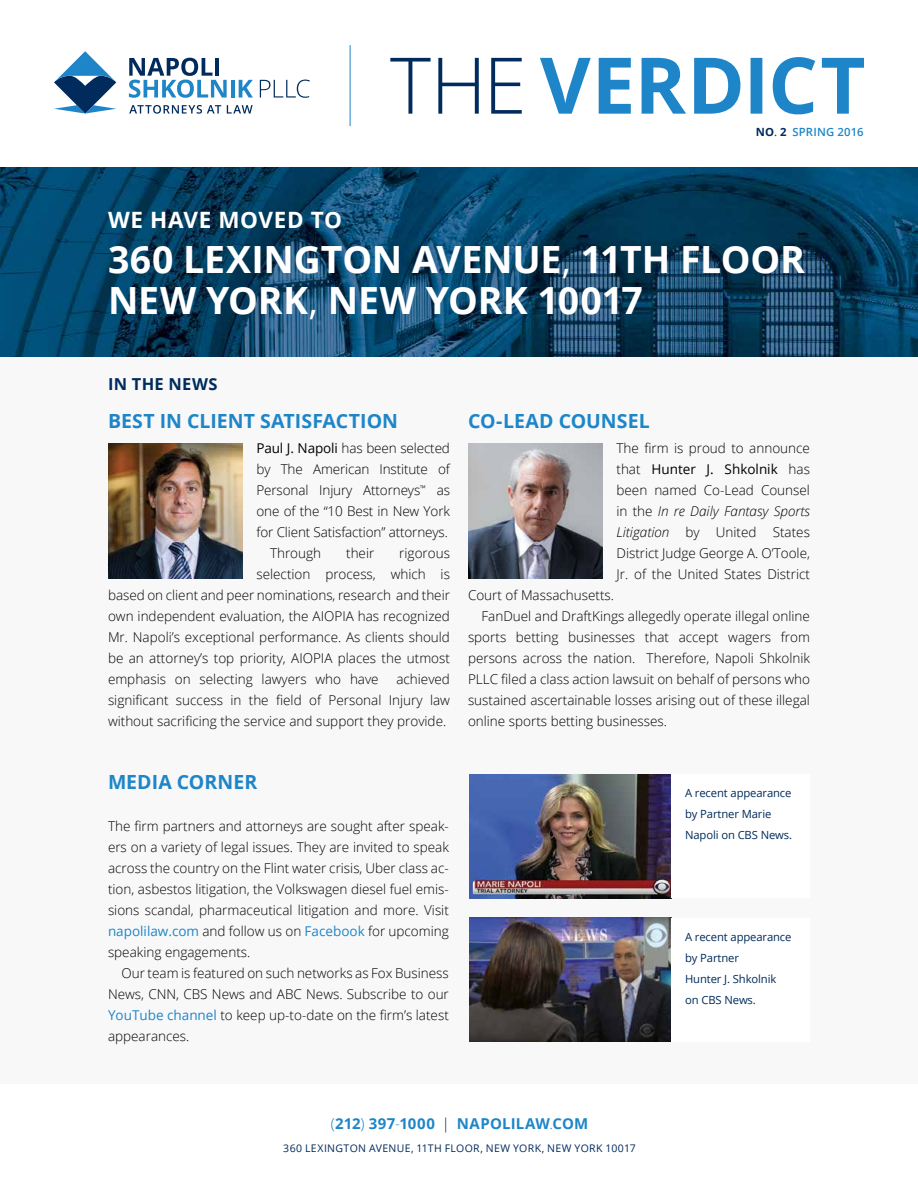
<style>
.page{position:relative;width:918px;height:1188px;background:#fff}
.page>*{position:absolute;margin:0;border:0;box-sizing:border-box;transform-origin:0 0}
.t1{font:700 37.5px/40.5px "Open Sans";letter-spacing:-.005em;color:#fff}
.t2{font:700 22.5px "Open Sans";letter-spacing:.03em;color:#fff}
.t3{font:700 19.5px "Open Sans";color:#1e86c8}
.t4{font:700 16.5px "Open Sans";letter-spacing:.02em;color:#002b5c}
.t5{font:700 15px "Open Sans";letter-spacing:.015em;color:#1e86c8}
.t6{font:300 13.5px/21px "Open Sans";color:#000;text-align:justify}
.t7{font:600 11.4px "Open Sans";letter-spacing:.02em;color:#1e86c8}
.t8{font:11.25px/21px "Open Sans";letter-spacing:-.01em;color:#002b5c}
.t9{font:10.5px "Open Sans";letter-spacing:.035em;color:#002b5c}
.s1{font-weight:700;color:#002b5c}
.s2{font-weight:400;color:#002b5c}
.s3{font-weight:400}
.s4{font-style:italic}
.s5{font-weight:400;color:#1e86c8}
.s6{font-weight:300}
.s7{font-weight:300;font-stretch:condensed;color:#002b5c}
</style>
<div class="page">
<div style="left:0;top:168px;width:918px;height:915px;background:#f8f8f9"></div>
<img style="left:0;top:168px;width:918px;height:189px">
<img style="left:108px;top:444px;width:135px;height:135px">
<img style="left:468px;top:444px;width:135px;height:135px">
<hr style="left:350px;top:45px;width:1px;height:81px;background:#1e86c8">
<svg style="left:129px;top:58px;width:98px;height:40px"></svg>
<hr style="left:231px;top:80px;width:4px;height:18px;background:#1e86c8">
<svg style="left:239px;top:80px;width:14px;height:18px"></svg>
<svg style="left:260px;top:80px;width:50px;height:18px"></svg>
<svg style="left:129px;top:105px;width:92px;height:9px"></svg>
<svg style="left:227px;top:105px;width:26px;height:9px"></svg>
<svg style="left:54px;top:51px;width:62px;height:63px"></svg>
<svg style="left:540px;top:57px;width:324px;height:57px"></svg>
<svg style="left:390px;top:58px;width:132px;height:56px"></svg>
<img style="left:469px;top:775px;width:202px;height:123px">
<div style="left:672px;top:775px;width:138px;height:123px;background:#fff"></div>
<img style="left:469px;top:918px;width:202px;height:123px">
<div style="left:672px;top:919px;width:138px;height:123px;background:#fff"></div>
<p class="t7" style="left:756px;top:124px;width:109px"><span class="s1">NO</span><span class="s2">.</span> <span class="s1">2</span> SPRING 2016</p>
<h2 class="t2" style="left:108px;top:204px;width:236px">WE HAVE MOVED TO</h2>
<h1 class="t1" style="left:108px;top:238px;width:698px">360 LEXINGTON AVENUE<span class="s3">,</span> 11TH FLOOR<br>NEW YORK<span class="s3">,</span> NEW YORK 10017</h1>
<p class="t4" style="left:108px;top:372px;width:111px">IN THE NEWS</p>
<h3 class="t3" style="left:108px;top:407px;width:292px">BEST IN CLIENT SATISFACTION</h3>
<p class="t6" style="left:256px;top:437px;width:195px"><span class="s3">Paul J. Napoli</span> has been selected</p>
<p class="t6" style="left:256px;top:458px;width:195px">by The American Institute of</p>
<p class="t6" style="left:256px;top:479px;width:195px">Personal Injury Attorneys<sup>™</sup> as</p>
<p class="t6" style="left:257px;top:500px;width:195px">one of the “10 Best in New York</p>
<p class="t6" style="left:257px;top:521px;width:193px">for Client Satisfaction” attorneys.</p>
<p class="t6" style="left:270px;top:542px;width:53px">Through</p>
<p class="t6" style="left:346px;top:542px;width:30px">their</p>
<p class="t6" style="left:399px;top:542px;width:52px">rigorous</p>
<p class="t6" style="left:257px;top:563px;width:195px">selection process, which is</p>
<p class="t6" style="left:108px;top:584px;width:344px">based on client and peer nominations, research and their</p>
<p class="t6" style="left:108px;top:605px;width:344px">own independent evaluation, the AIOPIA has recognized</p>
<p class="t6" style="left:108px;top:626px;width:344px">Mr. Napoli’s exceptional performance. As clients should</p>
<p class="t6" style="left:108px;top:647px;width:344px">be an attorney’s top priority, AIOPIA places the utmost</p>
<p class="t6" style="left:108px;top:668px;width:272px">emphasis on selecting lawyers who have</p>
<p class="t6" style="left:108px;top:668px;width:344px;text-indent:288px">achieved significant success in the field of Personal Injury law without sacrificing the service and support they provide.</p>
<h3 class="t3" style="left:468px;top:407px;width:183px">CO-LEAD COUNSEL</h3>
<p class="t6" style="left:616px;top:437px;width:195px">The firm is proud to announce that <span class="s3">Hunter J. Shkolnik</span> has been named Co-Lead Counsel in the <span class="s4">In re Daily Fantasy Sports Litigation</span> by United States District Judge George A. O’Toole, Jr. of the United States District</p>
<p class="t6" style="left:468px;top:584px;width:148px">Court of Massachusetts.</p>
<p class="t6" style="left:482px;top:605px;width:330px">FanDuel and DraftKings allegedly operate illegal online</p>
<p class="t6" style="left:468px;top:626px;width:344px">sports betting businesses that accept wagers from</p>
<p class="t6" style="left:468px;top:647px;width:344px">persons across the nation. Therefore, Napoli Shkolnik</p>
<p class="t6" style="left:468px;top:668px;width:344px">PLLC filed a class action lawsuit on behalf of persons who</p>
<p class="t6" style="left:468px;top:689px;width:344px">sustained ascertainable losses arising out of these illegal</p>
<p class="t6" style="left:468px;top:710px;width:200px">online sports betting businesses.</p>
<h3 class="t3" style="left:108px;top:768px;width:151px">MEDIA CORNER</h3>
<p class="t6" style="left:108px;top:815px;width:342px">The firm partners and attorneys are sought after speak&shy;ers on a variety of legal issues. They are invited to speak across the country on the Flint water crisis, Uber class ac&shy;tion, asbestos litigation, the Volkswagen diesel fuel emis&shy;sions scandal, pharmaceutical litigation and more. Visit <span class="s5">napolilaw.com</span> and follow us on <span class="s5">Facebook</span> for upcoming speaking engagements.</p>
<p class="t6" style="left:108px;top:962px;width:342px;text-indent:14px">Our team is featured on such networks as Fox Business News, CNN, CBS News and ABC News. Subscribe to our <span class="s5">YouTube channel</span> to keep up-to-date on the firm’s latest appearances.</p>
<p class="t8" style="left:685px;top:782px;width:109px">A recent appearance by Partner Marie<br>Napoli on CBS News.</p>
<p class="t8" style="left:685px;top:926px;width:108px">A recent appearance by Partner<br>Hunter J. Shkolnik on CBS News.</p>
<p class="t5" style="left:331px;top:1113px;width:259px"><span class="s6">(</span>212<span class="s6">)</span> 397<span class="s6">-</span>1000 <span class="s7">|</span> NAPOLILAW<span class="s6">.</span>COM</p>
<p class="t9" style="left:283px;top:1141px;width:354px">360 LEXINGTON AVENUE, 11TH FLOOR, NEW YORK, NEW YORK 10017</p>
</div>
